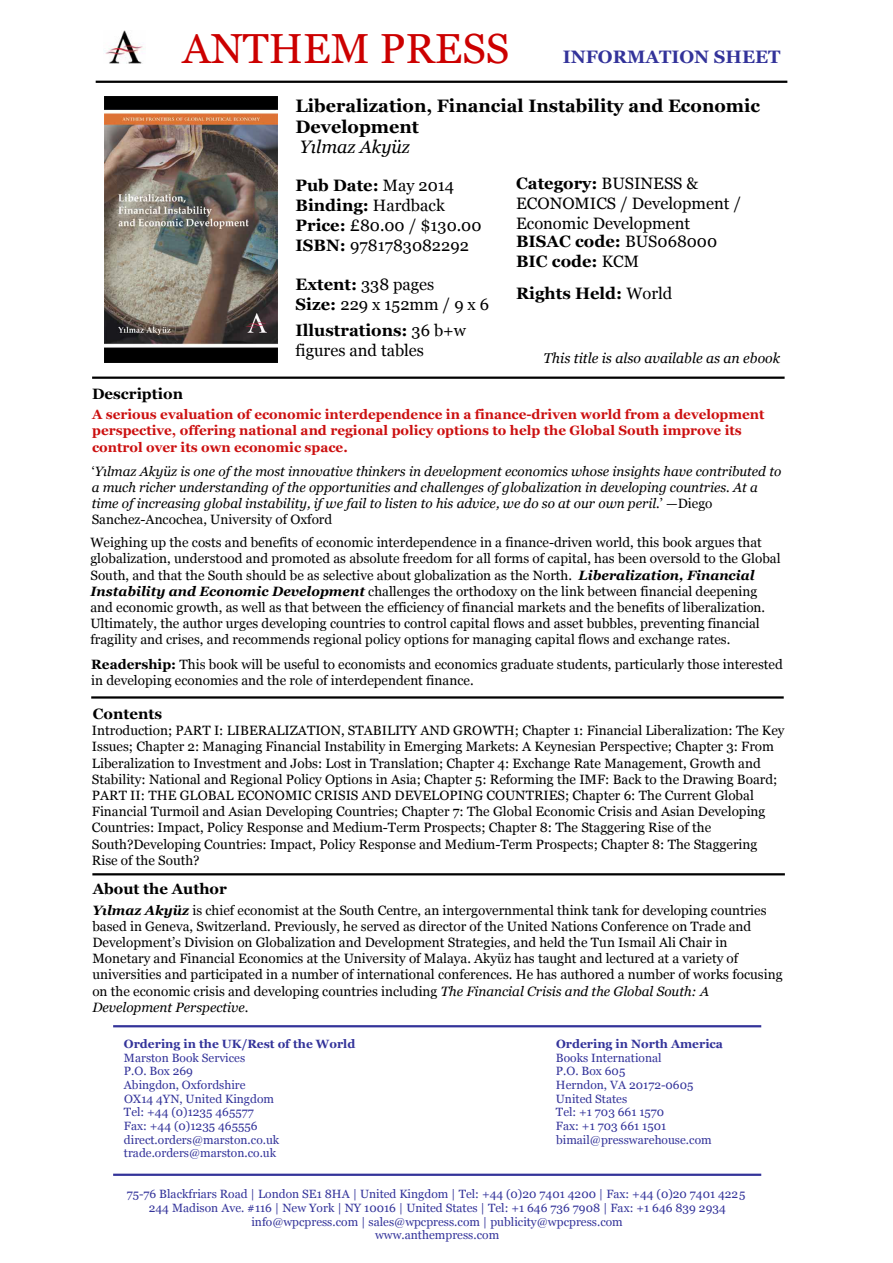
<style>
.page{position:relative;width:893px;height:1263px;background:#fff}
.page>*{position:absolute;margin:0;border:0;box-sizing:border-box;transform-origin:0 0}
.t1{font:42px "Georgia";color:#c00}
.t2{font:700 18px/21.6px "Georgia";color:#000}
.t3{font:700 18px "Georgia";color:#33339a}
.t4{font:italic 18px "Georgia";color:#000}
.t5{font:16.5px/19.8px "Georgia";color:#000}
.t6{font:700 16.5px/19.8px "Georgia";color:#000}
.t7{font:700 15px "Georgia";color:#000}
.t8{font:italic 14.25px "Georgia";color:#000}
.t9{font:13.5px/16.2px "Georgia";color:#000}
.t10{font:italic 13.5px/16.2px "Georgia";color:#000}
.t11{font:700 13.5px/16.2px "Georgia";color:#cc1010}
.t12{font:12px/13.6px "Georgia";color:#33339a;text-align:center}
.t13{font:700 12px "Georgia";color:#33339a}
.s1{font-weight:700}
.s2{font-weight:400}
.s3{font-style:normal}
.s4{font-weight:700;font-style:italic}
.s5{font-style:italic}
</style>
<div class="page">
<hr style="left:96px;top:81px;width:691px;height:2px;background:#000">
<img style="left:104px;top:31px;width:41px;height:32px">
<hr style="left:92px;top:377px;width:692px;height:2px;background:#000">
<hr style="left:91px;top:696px;width:693px;height:3px;background:#000">
<hr style="left:92px;top:873px;width:693px;height:2px;background:#000">
<hr style="left:113px;top:1025px;width:648px;height:2px;background:#339">
<hr style="left:113px;top:1174px;width:648px;height:2px;background:#339">
<img style="left:104px;top:96px;width:174px;height:267px">
<h1 class="t1" style="left:183px;top:18px;width:328px">ANTHEM PRESS</h1>
<h2 class="t3" style="left:563px;top:43px;width:219px">INFORMATION SHEET</h2>
<h2 class="t2" style="left:296px;top:94px;width:466px">Liberalization, Financial Instability and Economic<br>Development</h2>
<h2 class="t4" style="left:300px;top:133px;width:112px">Yılmaz Akyüz</h2>
<p class="t7" style="left:92px;top:383px;width:92px">Description</p>
<p class="t5" style="left:296px;top:175px;width:187px"><span class="s1">Pub Date:</span> May 2014<br><span class="s1">Binding:</span> Hardback<br><span class="s1">Price:</span> £80.00 / $130.00<br><span class="s1">ISBN:</span> 9781783082292</p>
<p class="t5" style="left:296px;top:274px;width:195px"><span class="s1">Extent:</span> 338 pages<br><span class="s1">Size:</span> 229 x 152mm / 9 x 6</p>
<p class="t5" style="left:296px;top:320px;width:172px"><span class="s1">Illustrations:</span> 36 b+w figures and tables</p>
<p class="t5" style="left:516px;top:173px;width:227px"><span class="s1">Category:</span> BUSINESS &amp;<br>ECONOMICS / Development /<br>Economic Development</p>
<p class="t6" style="left:516px;top:230px;width:203px">BISAC code: <span class="s2">BUS068000<br></span>BIC code: <span class="s2">KCM</span></p>
<p class="t6" style="left:516px;top:283px;width:158px">Rights Held: <span class="s2">World</span></p>
<p class="t8" style="left:543px;top:348px;width:238px">This title is also available as an ebook</p>
<p class="t11" style="left:92px;top:406px;width:674px">A serious evaluation of economic interdependence in a finance-driven world from a development perspective, offering national and regional policy options to help the Global South improve its control over its own economic space.</p>
<p class="t10" style="left:92px;top:462px;width:691px"><span class="s3">‘</span>Yılmaz Akyüz is one of the most innovative thinkers in development economics whose insights have contributed to a much richer understanding of the opportunities and challenges of globalization in developing countries. At a time of increasing global instability, if we fail to listen to his advice, we do so at our own peril.<span class="s3">’ —Diego Sanchez-Ancochea, University of Oxford</span></p>
<p class="t9" style="left:90px;top:534px;width:692px">Weighing up the costs and benefits of economic interdependence in a finance-driven world, this book argues that globalization, understood and promoted as absolute freedom for all forms of capital, has been oversold to the Global South, and that the South should be as selective about globalization as the North. <span class="s4">Liberalization, Financial Instability and Economic Development</span> challenges the orthodoxy on the link between financial deepening and economic growth, as well as that between the efficiency of financial markets and the benefits of liberalization.<br>Ultimately, the author urges developing countries to control capital flows and asset bubbles, preventing financial fragility and crises, and recommends regional policy options for managing capital flows and exchange rates.</p>
<p class="t9" style="left:91px;top:656px;width:693px"><span class="s1">Readership:</span> This book will be useful to economists and economics graduate students, particularly those interested in developing economies and the role of interdependent finance.</p>
<p class="t7" style="left:93px;top:702px;width:71px">Contents</p>
<p class="t9" style="left:92px;top:722px;width:694px">Introduction; PART I: LIBERALIZATION, STABILITY AND GROWTH; Chapter 1: Financial Liberalization: The Key Issues; Chapter 2: Managing Financial Instability in Emerging Markets: A Keynesian Perspective; Chapter 3: From Liberalization to Investment and Jobs: Lost in Translation; Chapter 4: Exchange Rate Management, Growth and Stability: National and Regional Policy Options in Asia; Chapter 5: Reforming the IMF: Back to the Drawing Board; PART II: THE GLOBAL ECONOMIC CRISIS AND DEVELOPING COUNTRIES; Chapter 6: The Current Global Financial Turmoil and Asian Developing Countries; Chapter 7: The Global Economic Crisis and Asian Developing Countries: Impact, Policy Response and Medium-Term Prospects; Chapter 8: The Staggering Rise of the South?Developing Countries: Impact, Policy Response and Medium-Term Prospects; Chapter 8: The Staggering Rise of the South?</p>
<p class="t7" style="left:93px;top:878px;width:136px">About the Author</p>
<p class="t9" style="left:92px;top:901px;width:692px"><span class="s4">Yılmaz Akyüz</span> is chief economist at the South Centre, an intergovernmental think tank for developing countries based in Geneva, Switzerland. Previously, he served as director of the United Nations Conference on Trade and Development’s Division on Globalization and Development Strategies, and held the Tun Ismail Ali Chair in Monetary and Financial Economics at the University of Malaya. Akyüz has taught and lectured at a variety of universities and participated in a number of international conferences. He has authored a number of works focusing on the economic crisis and developing countries including <span class="s5">The Financial Crisis and the Global South: A Development Perspective</span>.</p>
<p class="t13" style="left:124px;top:1035px;width:233px">Ordering in the UK/Rest of the World</p>
<p class="t13" style="left:556px;top:1035px;width:169px">Ordering in North America</p>
<p class="t12" style="left:124px;top:1050px;width:123px">Marston Book Services</p>
<p class="t12" style="left:556px;top:1050px;width:107px">Books International</p>
<p class="t12" style="left:124px;top:1064px;width:71px">P.O. Box 269</p>
<p class="t12" style="left:556px;top:1064px;width:71px">P.O. Box 605</p>
<p class="t12" style="left:124px;top:1078px;width:123px">Abingdon, Oxfordshire</p>
<p class="t12" style="left:556px;top:1078px;width:139px">Herndon, VA 20172-0605</p>
<p class="t12" style="left:124px;top:1091px;width:152px">OX14 4YN, United Kingdom</p>
<p class="t12" style="left:556px;top:1091px;width:73px">United States</p>
<p class="t12" style="left:124px;top:1105px;width:131px">Tel: +44 (0)1235 465577</p>
<p class="t12" style="left:556px;top:1105px;width:110px">Tel: +1 703 661 1570</p>
<p class="t12" style="left:124px;top:1119px;width:135px">Fax: +44 (0)1235 465556</p>
<p class="t12" style="left:556px;top:1119px;width:112px">Fax: +1 703 661 1501</p>
<p class="t12" style="left:124px;top:1132px;width:157px">direct.orders@marston.co.uk</p>
<p class="t12" style="left:556px;top:1132px;width:157px">bimail@presswarehouse.com</p>
<p class="t12" style="left:124px;top:1146px;width:154px">trade.orders@marston.co.uk</p>
<p class="t12" style="left:127px;top:1187px;width:620px">75-76 Blackfriars Road | London SE1 8HA | United Kingdom | Tel: +44 (0)20 7401 4200 | Fax: +44 (0)20 7401 4225<br>244 Madison Ave. #116 | New York | NY 10016 | United States | Tel: +1 646 736 7908 | Fax: +1 646 839 2934 info@wpcpress.com | sales@wpcpress.com | publicity@wpcpress.com<br>www.anthempress.com</p>
</div>
